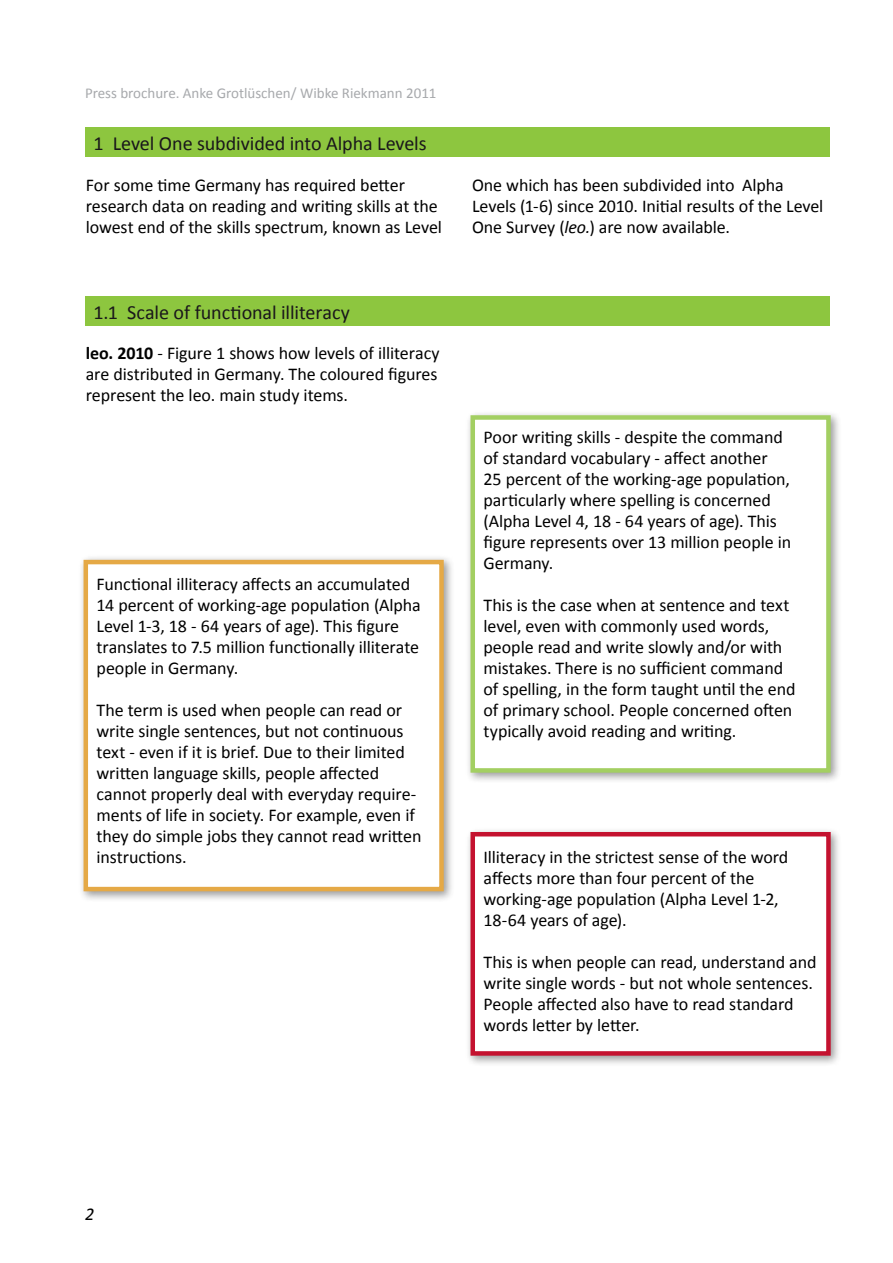
<style>
.page{position:relative;width:893px;height:1263px;background:#fff}
.page>*{position:absolute;margin:0;border:0;box-sizing:border-box;transform-origin:0 0}
.Überschrift{font:20.1px "Calibri";letter-spacing:-.005em;color:#1a171b}
.Paragraph_Style_1{font:18px/21px "Calibri";letter-spacing:-.005em;color:#000}
.Paragraph_Style_1-2{font:italic 18px "Calibri";color:#000}
.t1{font:15px "Calibri";color:#a7a9ac}
.s1{font-weight:700}
.s2{font-style:italic}
</style>
<div class="page">
<div style="left:465px;top:410px;width:377px;height:374px;background:#000;opacity:.4"></div>
<div style="left:473px;top:417px;width:355px;height:353px;background:#fff"></div>
<div style="left:470px;top:415px;width:361px;height:358px;border:4px solid #a3cf62"></div>
<div style="left:465px;top:827px;width:377px;height:240px;background:#000;opacity:.4"></div>
<div style="left:473px;top:834px;width:355px;height:219px;background:#fff"></div>
<div style="left:470px;top:832px;width:361px;height:224px;border:4px solid #c4122f"></div>
<div style="left:78px;top:555px;width:377px;height:347px;background:#000;opacity:.4"></div>
<div style="left:86px;top:562px;width:355px;height:327px;background:#fff"></div>
<div style="left:84px;top:560px;width:360px;height:331px;border:4px solid #e5a946"></div>
<div style="left:85px;top:128px;width:744px;height:29px;background:#8dc63f"></div>
<div style="left:85px;top:297px;width:744px;height:29px;background:#8dc63f"></div>
<p class="t1" style="left:85px;top:84px;width:353px">Press brochure. Anke Grotlüschen/ Wibke Riekmann 2011</p>
<p class="Überschrift" style="left:94px;top:131px;width:335px">1 Level One subdivided into Alpha Levels</p>
<p class="Paragraph_Style_1" style="left:86px;top:174px;width:358px">For some time Germany has required better research data on reading and writing skills at the lowest end of the skills spectrum, known as Level</p>
<p class="Überschrift" style="left:94px;top:300px;width:258px">1.1 Scale of functional illiteracy</p>
<p class="Paragraph_Style_1" style="left:86px;top:342px;width:355px"><span class="s1">leo. 2010</span> - Figure 1 shows how levels of illiteracy are distributed in Germany. The coloured figures represent the leo. main study items.</p>
<p class="Paragraph_Style_1" style="left:97px;top:573px;width:326px">Functional illiteracy affects an accumulated 14 percent of working-age population (Alpha Level 1-3, 18 - 64 years of age). This figure translates to 7.5 million functionally illiterate people in Germany.</p>
<p class="Paragraph_Style_1" style="left:97px;top:699px;width:326px">The term is used when people can read or write single sentences, but not continuous text - even if it is brief. Due to their limited written language skills, people affected cannot properly deal with everyday require&shy;ments of life in society. For example, even if they do simple jobs they cannot read written instructions.</p>
<p class="Paragraph_Style_1" style="left:472px;top:174px;width:353px">One which has been subdivided into Alpha<br>Levels (1-6) since 2010. Initial results of the Level<br>One Survey (<span class="s2">leo.</span>) are now available.</p>
<p class="Paragraph_Style_1" style="left:483px;top:426px;width:309px">Poor writing skills - despite the command of standard vocabulary - affect another<br>25 percent of the working-age population, particularly where spelling is concerned (Alpha Level 4, 18 - 64 years of age). This figure represents over 13 million people in Germany.</p>
<p class="Paragraph_Style_1" style="left:483px;top:594px;width:314px">This is the case when at sentence and text level, even with commonly used words, people read and write slowly and/or with mistakes. There is no sufficient command of spelling, in the form taught until the end of primary school. People concerned often typically avoid reading and writing.</p>
<p class="Paragraph_Style_1" style="left:483px;top:846px;width:306px">Illiteracy in the strictest sense of the word affects more than four percent of the working-age population (Alpha Level 1-2, 18-64 years of age).</p>
<p class="Paragraph_Style_1" style="left:483px;top:951px;width:335px">This is when people can read, understand and write single words - but not whole sentences.<br>People affected also have to read standard words letter by letter.</p>
<p class="Paragraph_Style_1-2" style="left:85px;top:1201px;width:11px">2</p>
</div>
